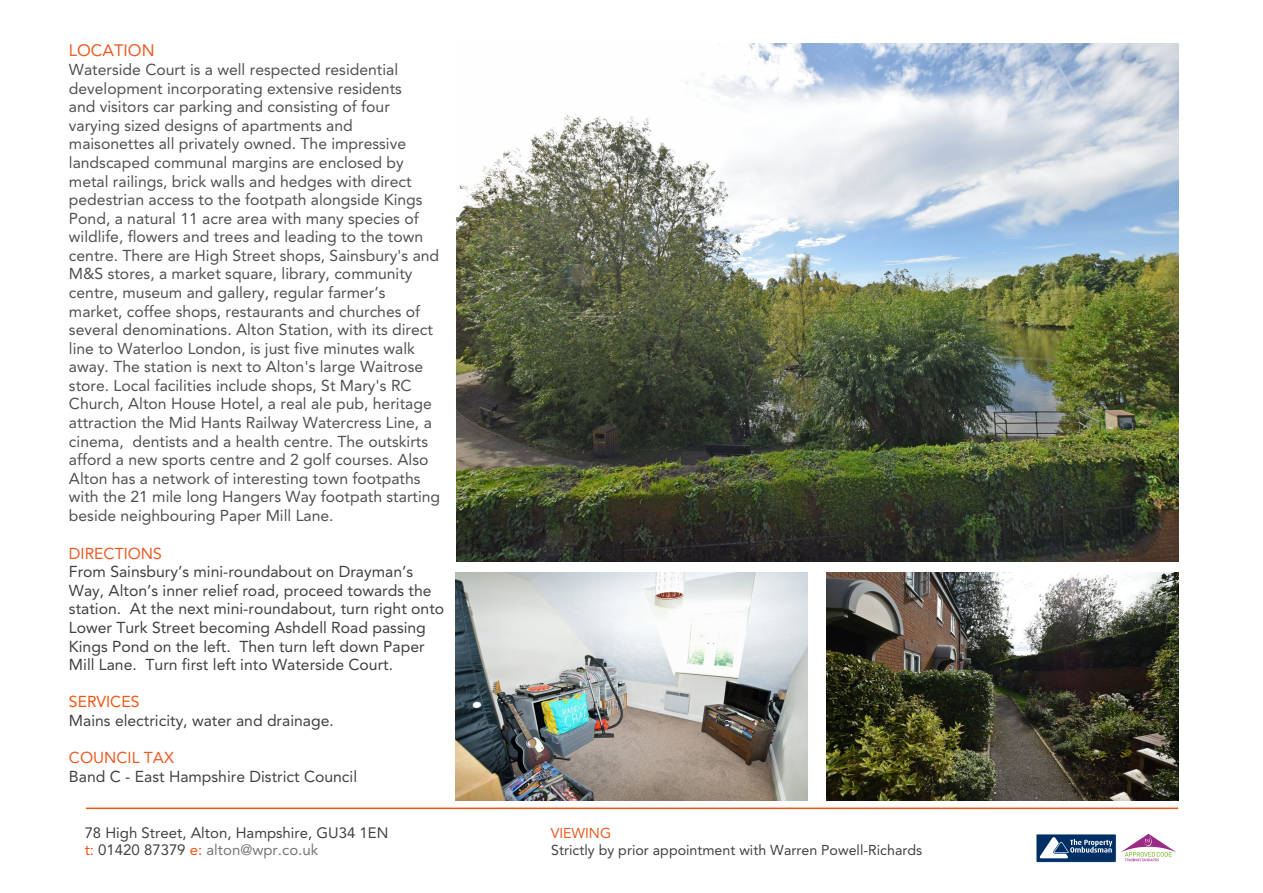
<style>
.page{position:relative;width:1263px;height:893px;background:#fff}
.page>*{position:absolute;margin:0;border:0;box-sizing:border-box;transform-origin:0 0}
.t1{font:16.5px "Avenir LT Std";color:#eb5b25}
.t2{font:15.75px/18.6px "Avenir LT Std";color:#515151}
.t3{font:15.75px/18.6px "Avenir LT Std";color:#404040}
.t4{font:15.75px "Avenir LT Std";color:#424242}
.t5{font:15.75px "Avenir LT Std";color:#eb5b25}
.t6{font:15.75px "Avenir LT Std";color:#f25513}
.t7{font:15px "Avenir LT Std";color:#424242}
.t8{font:15px "Avenir LT Std";color:#777}
.t9{font:14.25px "Avenir LT Std";color:#424242}
.t10{font:14.25px "Avenir LT Std";color:#eb5b25}
.s1{color:#f25513}
.s2{color:#424242}
</style>
<div class="page">
<img style="left:456px;top:572px;width:351px;height:229px">
<img style="left:827px;top:572px;width:351px;height:229px">
<img style="left:456px;top:44px;width:722px;height:517px">
<hr style="left:86px;top:807px;width:1092px;height:2px;background:#f25513">
<svg style="left:1036px;top:834px;width:140px;height:28px"></svg>
<p class="t1" style="left:69px;top:44px;width:87px">LOCATION</p>
<p class="t2" style="left:69px;top:62px;width:373px">Waterside Court is a well respected residential development incorporating extensive residents<br>and visitors car parking and consisting of four varying sized designs of apartments and maisonettes all privately owned. The impressive landscaped communal margins are enclosed by metal railings, brick walls and hedges with direct pedestrian access to the footpath alongside Kings Pond, a natural 11 acre area with many species of wildlife, flowers and trees and leading to the town centre. There are High Street shops, Sainsbury's and M&amp;S stores, a market square, library, community centre, museum and gallery, regular farmer’s market, coffee shops, restaurants and churches of several denominations. Alton Station, with its direct line to Waterloo London, is just five minutes walk away. The station is next to Alton's large Waitrose store. Local facilities include shops, St Mary's RC Church, Alton House Hotel, a real ale pub, heritage attraction the Mid Hants Railway Watercress Line, a cinema, dentists and a health centre. The outskirts afford a new sports centre and 2 golf courses. Also Alton has a network of interesting town footpaths with the 21 mile long Hangers Way footpath starting beside neighbouring Paper Mill Lane.</p>
<p class="t5" style="left:69px;top:547px;width:95px">DIRECTIONS</p>
<p class="t3" style="left:69px;top:564px;width:377px">From Sainsbury’s mini-roundabout on Drayman’s Way, Alton’s inner relief road, proceed towards the station. At the next mini-roundabout, turn right onto Lower Turk Street becoming Ashdell Road passing Kings Pond on the left. Then turn left down Paper Mill Lane. Turn first left into Waterside Court.</p>
<p class="t6" style="left:69px;top:695px;width:72px">SERVICES</p>
<p class="t4" style="left:69px;top:714px;width:266px">Mains electricity, water and drainage.</p>
<p class="t5" style="left:69px;top:751px;width:107px">COUNCIL TAX</p>
<p class="t4" style="left:69px;top:770px;width:290px">Band C - East Hampshire District Council</p>
<p class="t7" style="left:85px;top:826px;width:305px">78 High Street, Alton, Hampshire, GU34 1EN</p>
<p class="t10" style="left:551px;top:827px;width:62px">VIEWING</p>
<p class="t8" style="left:85px;top:844px;width:235px"><span class="s1">t:</span> <span class="s2">01420 87379</span> <span class="s1">e:</span> alton@wpr.co.uk</p>
<p class="t9" style="left:551px;top:845px;width:372px">Strictly by prior appointment with Warren Powell-Richards</p>
</div>
